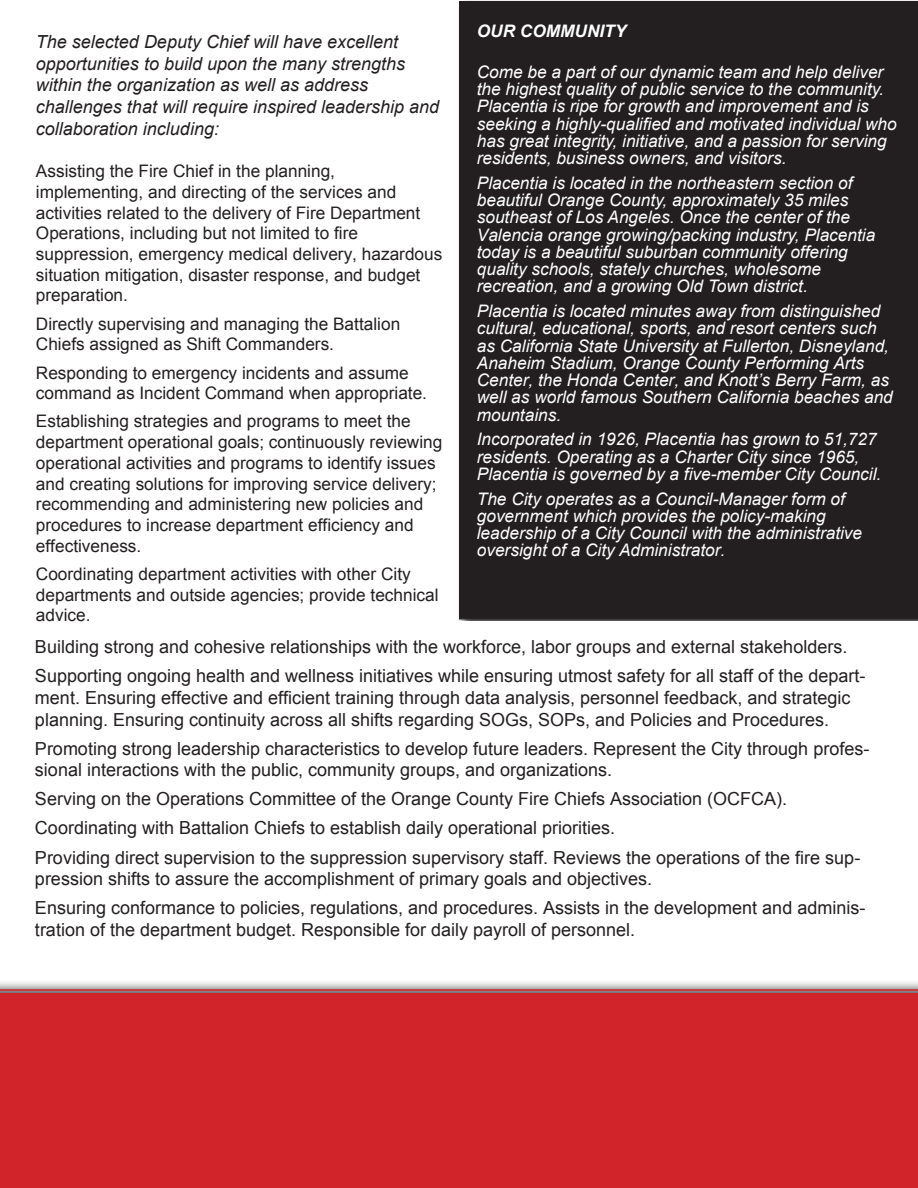
<style>
.page{position:relative;width:918px;height:1188px;background:#fff}
.page>*{position:absolute;margin:0;border:0;box-sizing:border-box;transform-origin:0 0}
.t1{font:18px/29.1px "Arial";color:#231f20}
.t2{font:italic 18px/21.6px "Arial";color:#231f20}
.t3{font:italic 17.25px/17.2px "Arial";color:#fff}
.t4{font:17.25px/20.7px "Arial";color:#231f20}
.t5{font:italic 700 17.25px "Arial";color:#fff}
</style>
<div class="page">
<div style="left:459px;top:1px;width:459px;height:619px;background:#231f20"></div>
<div style="left:0;top:979px;width:918px;height:209px;background:#231f20;opacity:.75"></div>
<div style="left:0;top:989px;width:918px;height:199px;background:#d1232a"></div>
<p class="t5" style="left:477px;top:19px;width:151px">OUR COMMUNITY</p>
<p class="t3" style="left:477px;top:63px;width:422px">Come be a part of our dynamic team and help deliver the highest quality of public service to the community.<br>Placentia is ripe for growth and improvement and is seeking a highly-qualified and motivated individual who has great integrity, initiative, and a passion for serving residents, business owners, and visitors.</p>
<p class="t3" style="left:477px;top:174px;width:400px">Placentia is located in the northeastern section of beautiful Orange County, approximately 35 miles southeast of Los Angeles. Once the center of the Valencia orange growing/packing industry, Placentia today is a beautiful suburban community offering quality schools, stately churches, wholesome recreation, and a growing Old Town district.</p>
<p class="t3" style="left:477px;top:303px;width:418px">Placentia is located minutes away from distinguished cultural, educational, sports, and resort centers such as California State University at Fullerton, Disneyland, Anaheim Stadium, Orange County Performing Arts Center, the Honda Center, and Knott’s Berry Farm, as well as world famous Southern California beaches and mountains.</p>
<p class="t3" style="left:477px;top:431px;width:406px">Incorporated in 1926, Placentia has grown to 51,727 residents. Operating as a Charter City since 1965,<br>Placentia is governed by a five-member City Council.</p>
<p class="t3" style="left:477px;top:490px;width:387px">The City operates as a Council-Manager form of government which provides the policy-making leadership of a City Council with the administrative oversight of a City Administrator.</p>
<p class="t2" style="left:36px;top:31px;width:405px">The selected Deputy Chief will have excellent opportunities to build upon the many strengths within the organization as well as address challenges that will require inspired leadership and collaboration including:</p>
<p class="t4" style="left:36px;top:161px;width:408px">Assisting the Fire Chief in the planning, implementing, and directing of the services and activities related to the delivery of Fire Department Operations, including but not limited to fire suppression, emergency medical delivery, hazardous situation mitigation, disaster response, and budget preparation.</p>
<p class="t4" style="left:36px;top:313px;width:366px">Directly supervising and managing the Battalion<br>Chiefs assigned as Shift Commanders.</p>
<p class="t4" style="left:36px;top:362px;width:393px">Responding to emergency incidents and assume command as Incident Command when appropriate.</p>
<p class="t4" style="left:36px;top:411px;width:408px">Establishing strategies and programs to meet the department operational goals; continuously reviewing operational activities and programs to identify issues and creating solutions for improving service delivery; recommending and administering new policies and procedures to increase department efficiency and effectiveness.</p>
<p class="t4" style="left:36px;top:564px;width:404px">Coordinating department activities with other City departments and outside agencies; provide technical advice.</p>
<p class="t1" style="left:35px;top:633px;width:832px">Building strong and cohesive relationships with the workforce, labor groups and external stakeholders.<br>Supporting ongoing health and wellness initiatives while ensuring utmost safety for all staff of the depart-</p>
<p class="t1" style="left:35px;top:687px;width:817px;line-height:21.6px">ment. Ensuring effective and efficient training through data analysis, personnel feedback, and strategic planning. Ensuring continuity across all shifts regarding SOGs, SOPs, and Policies and Procedures.</p>
<p class="t1" style="left:35px;top:738px;width:836px;line-height:21.6px">Promoting strong leadership characteristics to develop future leaders. Represent the City through profes&shy;sional interactions with the public, community groups, and organizations.</p>
<p class="t1" style="left:35px;top:785px;width:827px">Serving on the Operations Committee of the Orange County Fire Chiefs Association (OCFCA).<br>Coordinating with Battalion Chiefs to establish daily operational priorities.<br>Providing direct supervision to the suppression supervisory staff. Reviews the operations of the fire sup-</p>
<p class="t1" style="left:35px;top:865px;width:832px">pression shifts to assure the accomplishment of primary goals and objectives.<br>Ensuring conformance to policies, regulations, and procedures. Assists in the development and adminis-</p>
<p class="t1" style="left:35px;top:915px;width:602px">tration of the department budget. Responsible for daily payroll of personnel.</p>
</div>
